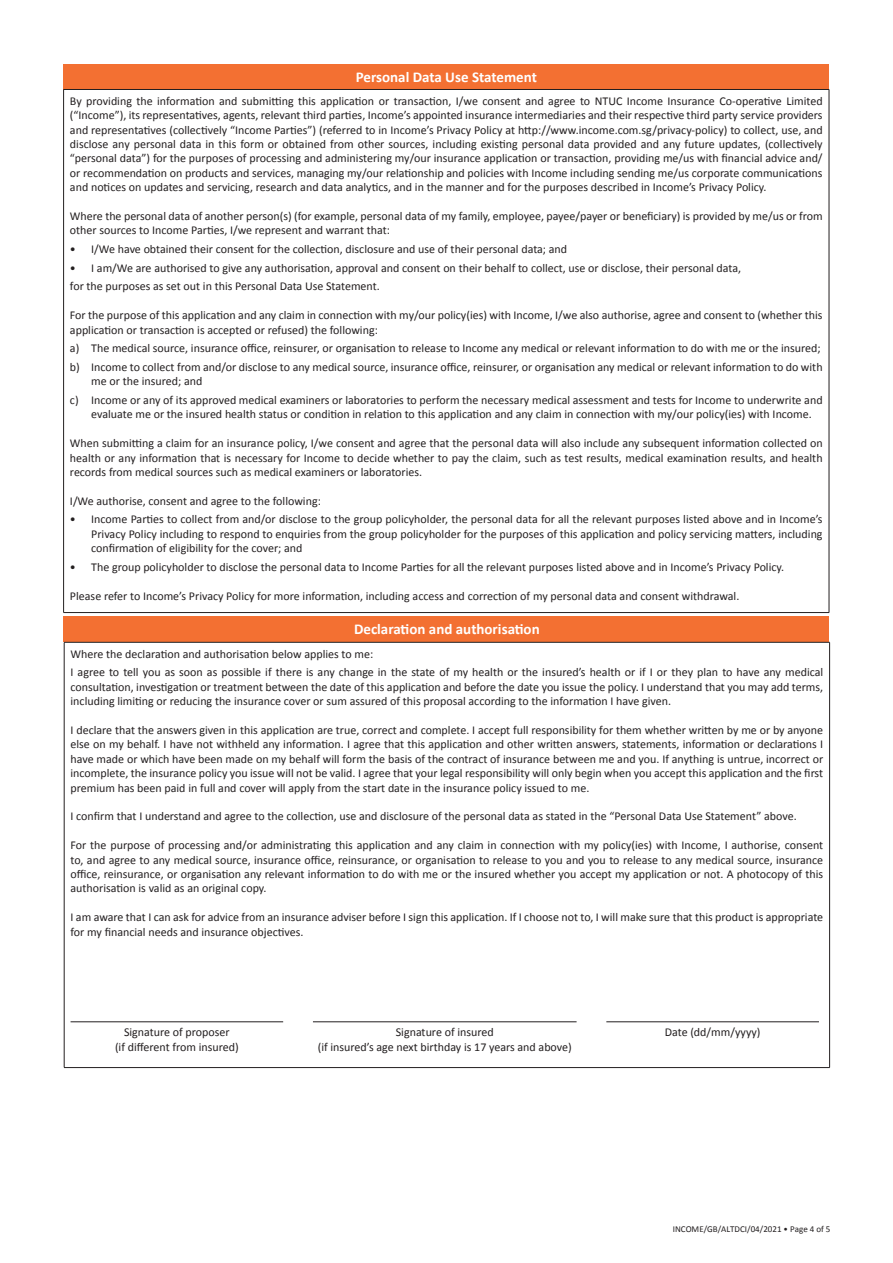
<style>
.page{position:relative;width:893px;height:1263px;background:#fff}
.page>*{position:absolute;margin:0;border:0;box-sizing:border-box;transform-origin:0 0}
.t1{font:700 15px "Calibri";color:#fff}
.t2{font:12px/14.4px "Calibri";color:#231f20}
.t3{font:9px "Calibri";color:#231f20}
</style>
<div class="page">
<div style="left:63px;top:616px;width:766px;height:26px;background:#f37032"></div>
<div style="left:63px;top:64px;width:766px;height:26px;background:#f37032"></div>
<hr style="left:63px;top:89px;width:766px;height:1px;background:#231f20">
<hr style="left:63px;top:90px;width:1px;height:522px;background:#231f20">
<hr style="left:829px;top:90px;width:1px;height:522px;background:#231f20">
<hr style="left:63px;top:612px;width:766px;height:1px;background:#231f20">
<hr style="left:64px;top:642px;width:1px;height:425px;background:#231f20">
<hr style="left:829px;top:642px;width:1px;height:425px;background:#231f20">
<hr style="left:64px;top:1067px;width:766px;height:1px;background:#231f20">
<hr style="left:64px;top:642px;width:766px;height:1px;background:#231f20">
<hr style="left:71px;top:1021px;width:212px;height:1px;background:#231f20">
<hr style="left:313px;top:1021px;width:264px;height:1px;background:#231f20">
<hr style="left:606px;top:1021px;width:213px;height:1px;background:#231f20">
<p class="t1" style="left:356px;top:68px;width:183px">Personal Data Use Statement</p>
<p class="t2" style="left:70px;top:93px;width:754px;text-align:justify">By providing the information and submitting this application or transaction, I/we consent and agree to NTUC Income Insurance Co-operative Limited (“Income”), its representatives, agents, relevant third parties, Income’s appointed insurance intermediaries and their respective third party service providers and representatives (collectively “Income Parties”) (referred to in Income’s Privacy Policy at http://www.income.com.sg/privacy-policy) to collect, use, and disclose any personal data in this form or obtained from other sources, including existing personal data provided and any future updates, (collectively “personal data”) for the purposes of processing and administering my/our insurance application or transaction, providing me/us with financial advice and/ or recommendation on products and services, managing my/our relationship and policies with Income including sending me/us corporate communications and notices on updates and servicing, research and data analytics, and in the manner and for the purposes described in Income’s Privacy Policy.</p>
<p class="t2" style="left:70px;top:208px;width:754px">Where the personal data of another person(s) (for example, personal data of my family, employee, payee/payer or beneficiary) is provided by me/us or from other sources to Income Parties, I/we represent and warrant that:</p>
<p class="t2" style="left:70px;top:241px;width:499px">• I/We have obtained their consent for the collection, disclosure and use of their personal data; and</p>
<p class="t2" style="left:70px;top:258px;width:673px;line-height:18.6px">• I am/We are authorised to give any authorisation, approval and consent on their behalf to collect, use or disclose, their personal data, for the purposes as set out in this Personal Data Use Statement.</p>
<p class="t2" style="left:70px;top:307px;width:754px">For the purpose of this application and any claim in connection with my/our policy(ies) with Income, I/we also authorise, agree and consent to (whether this application or transaction is accepted or refused) the following:</p>
<p class="t2" style="left:70px;top:338px;width:754px;line-height:18.6px">a) The medical source, insurance office, reinsurer, or organisation to release to Income any medical or relevant information to do with me or the insured; b) Income to collect from and/or disclose to any medical source, insurance office, reinsurer, or organisation any medical or relevant information to do with</p>
<p class="t2" style="left:70px;top:371px;width:754px;line-height:18.6px;text-indent:21px">me or the insured; and<br>c) Income or any of its approved medical examiners or laboratories to perform the necessary medical assessment and tests for Income to underwrite and</p>
<p class="t2" style="left:91px;top:407px;width:722px">evaluate me or the insured health status or condition in relation to this application and any claim in connection with my/our policy(ies) with Income.</p>
<p class="t2" style="left:70px;top:435px;width:754px;text-align:justify">When submitting a claim for an insurance policy, I/we consent and agree that the personal data will also include any subsequent information collected on health or any information that is necessary for Income to decide whether to pay the claim, such as test results, medical examination results, and health records from medical sources such as medical examiners or laboratories.</p>
<p class="t2" style="left:70px;top:493px;width:252px">I/We authorise, consent and agree to the following:</p>
<p class="t2" style="left:91px;top:512px;width:733px;text-align:justify;text-indent:-21px">• Income Parties to collect from and/or disclose to the group policyholder, the personal data for all the relevant purposes listed above and in Income’s Privacy Policy including to respond to enquiries from the group policyholder for the purposes of this application and policy servicing matters, including confirmation of eligibility for the cover; and</p>
<p class="t2" style="left:70px;top:559px;width:716px">• The group policyholder to disclose the personal data to Income Parties for all the relevant purposes listed above and in Income’s Privacy Policy.</p>
<p class="t2" style="left:70px;top:588px;width:671px">Please refer to Income’s Privacy Policy for more information, including access and correction of my personal data and consent withdrawal.</p>
<p class="t1" style="left:354px;top:620px;width:187px">Declaration and authorisation</p>
<p class="t2" style="left:71px;top:644px;width:754px;line-height:18.6px">Where the declaration and authorisation below applies to me:<br>I agree to tell you as soon as possible if there is any change in the state of my health or the insured’s health or if I or they plan to have any medical</p>
<p class="t2" style="left:71px;top:679px;width:754px">consultation, investigation or treatment between the date of this application and before the date you issue the policy. I understand that you may add terms, including limiting or reducing the insurance cover or sum assured of this proposal according to the information I have given.</p>
<p class="t2" style="left:71px;top:722px;width:754px;text-align:justify">I declare that the answers given in this application are true, correct and complete. I accept full responsibility for them whether written by me or by anyone else on my behalf. I have not withheld any information. I agree that this application and other written answers, statements, information or declarations I have made or which have been made on my behalf will form the basis of the contract of insurance between me and you. If anything is untrue, incorrect or incomplete, the insurance policy you issue will not be valid. I agree that your legal responsibility will only begin when you accept this application and the first premium has been paid in full and cover will apply from the start date in the insurance policy issued to me.</p>
<p class="t2" style="left:71px;top:809px;width:728px">I confirm that I understand and agree to the collection, use and disclosure of the personal data as stated in the “Personal Data Use Statement” above.</p>
<p class="t2" style="left:71px;top:837px;width:754px;text-align:justify">For the purpose of processing and/or administrating this application and any claim in connection with my policy(ies) with Income, I authorise, consent to, and agree to any medical source, insurance office, reinsurance, or organisation to release to you and you to release to any medical source, insurance office, reinsurance, or organisation any relevant information to do with me or the insured whether you accept my application or not. A photocopy of this authorisation is valid as an original copy.</p>
<p class="t2" style="left:71px;top:909px;width:754px">I am aware that I can ask for advice from an insurance adviser before I sign this application. If I choose not to, I will make sure that this product is appropriate for my financial needs and insurance objectives.</p>
<p class="t2" style="left:124px;top:1025px;width:107px">Signature of proposer</p>
<p class="t2" style="left:396px;top:1025px;width:99px">Signature of insured</p>
<p class="t2" style="left:665px;top:1025px;width:97px">Date (dd/mm/yyyy)</p>
<p class="t2" style="left:115px;top:1039px;width:125px">(if different from insured)</p>
<p class="t2" style="left:318px;top:1039px;width:256px">(if insured’s age next birthday is 17 years and above)</p>
<p class="t3" style="left:673px;top:1223px;width:159px">INCOME/GB/ALTDCI/04/2021 • Page 4 of 5</p>
</div>
